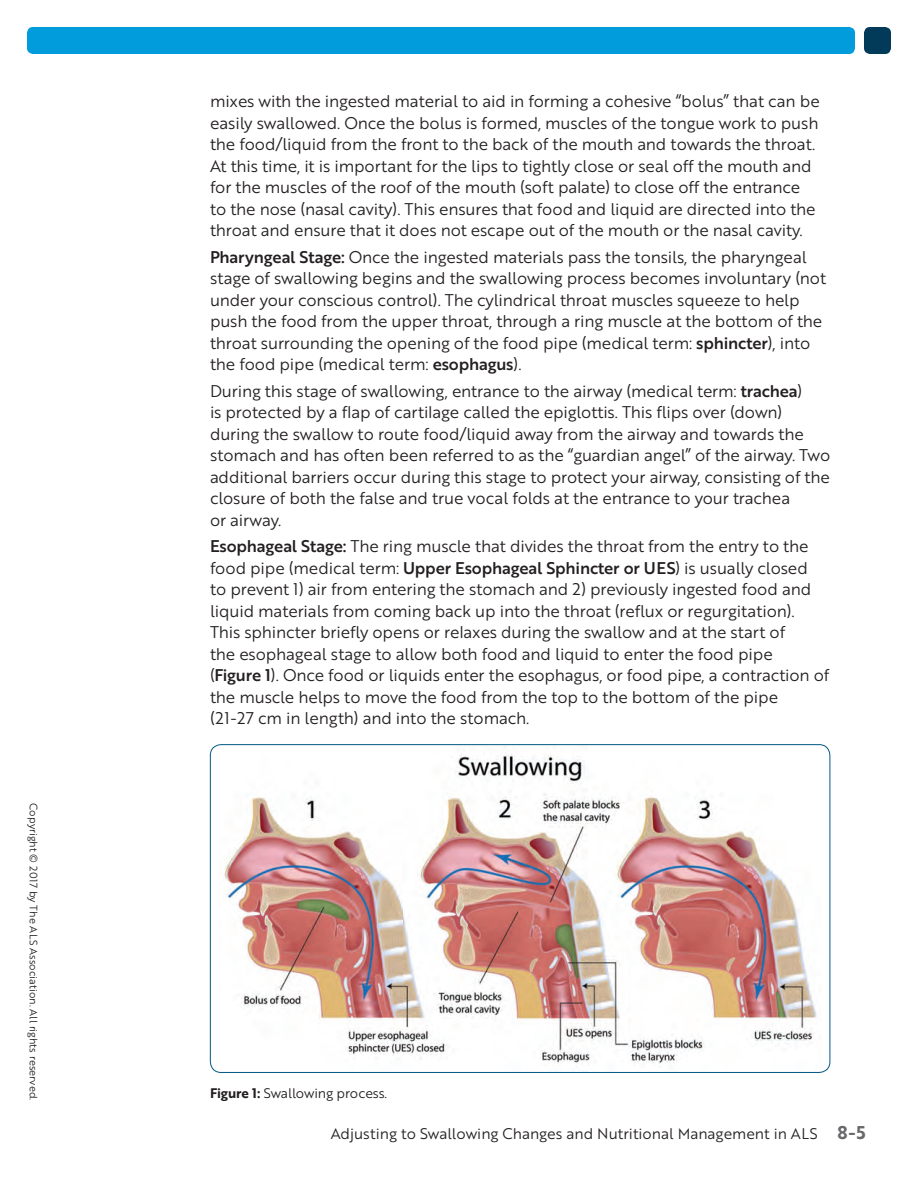
<style>
.page{position:relative;width:918px;height:1188px;background:#fff}
.page>*{position:absolute;margin:0;border:0;box-sizing:border-box;transform-origin:0 0}
.T_text{font:16.5px/21.5px "Brother 1816 Book";letter-spacing:-.01em;color:#231f20}
.Run_Foot_Right{font:15px "Brother 1816 Book";color:#231f20}
.F_Figure_caption{font:13.5px "Brother 1816 Book";letter-spacing:-.01em;color:#231f20}
.t1{font:10.5px "Brother 1816 Book";color:#231f20}
.s1{font-family:"Brother 1816 Medium"}
.s2{font-family:"Brother 1816 Bold"}
.s3{font-family:"Brother 1816 Bold";font-size:18px;color:#69696c}
</style>
<div class="page">
<div style="left:27px;top:27px;width:828px;height:27px;background:#009cdc;border-radius:6px"></div>
<div style="left:864px;top:27px;width:27px;height:27px;background:#023b5a;border-radius:6px"></div>
<img style="left:223px;top:747px;width:594px;height:318px">
<p class="t1" style="left:41px;top:803px;width:299px;rotate:90deg">Copyright © 2017 by The ALS Association. All rights reserved.</p>
<p class="T_text" style="left:210px;top:90px;width:611px">mixes with the ingested material to aid in forming a cohesive “bolus” that can be easily swallowed. Once the bolus is formed, muscles of the tongue work to push the food/liquid from the front to the back of the mouth and towards the throat.<br>At this time, it is important for the lips to tightly close or seal off the mouth and for the muscles of the roof of the mouth (soft palate) to close off the entrance to the nose (nasal cavity). This ensures that food and liquid are directed into the throat and ensure that it does not escape out of the mouth or the nasal cavity.</p>
<p class="T_text" style="left:210px;top:246px;width:618px"><span class="s1">Pharyngeal Stage:</span> Once the ingested materials pass the tonsils, the pharyngeal stage of swallowing begins and the swallowing process becomes involuntary (not under your conscious control). The cylindrical throat muscles squeeze to help push the food from the upper throat, through a ring muscle at the bottom of the throat surrounding the opening of the food pipe (medical term: <span class="s1">sphincter</span>), into the food pipe (medical term: <span class="s1">esophagus</span>).</p>
<p class="T_text" style="left:210px;top:380px;width:622px">During this stage of swallowing, entrance to the airway (medical term: <span class="s1">trachea</span>)<br>is protected by a flap of cartilage called the epiglottis. This flips over (down) during the swallow to route food/liquid away from the airway and towards the stomach and has often been referred to as the “guardian angel” of the airway. Two additional barriers occur during this stage to protect your airway, consisting of the closure of both the false and true vocal folds at the entrance to your trachea<br>or airway.</p>
<p class="T_text" style="left:210px;top:535px;width:621px"><span class="s1">Esophageal Stage:</span> The ring muscle that divides the throat from the entry to the food pipe (medical term: <span class="s1">Upper Esophageal Sphincter or UES</span>) is usually closed<br>to prevent 1) air from entering the stomach and 2) previously ingested food and liquid materials from coming back up into the throat (reflux or regurgitation).<br>This sphincter briefly opens or relaxes during the swallow and at the start of<br>the esophageal stage to allow both food and liquid to enter the food pipe<br>(<span class="s1">Figure 1</span>). Once food or liquids enter the esophagus, or food pipe, a contraction of the muscle helps to move the food from the top to the bottom of the pipe<br>(21-27 cm in length) and into the stomach.</p>
<p class="F_Figure_caption" style="left:210px;top:1083px;width:177px"><span class="s2">Figure 1:</span> Swallowing process.</p>
<p class="Run_Foot_Right" style="left:331px;top:1122px;width:536px">Adjusting to Swallowing Changes and Nutritional Management in ALS <span class="s3">8-5</span></p>
</div>
